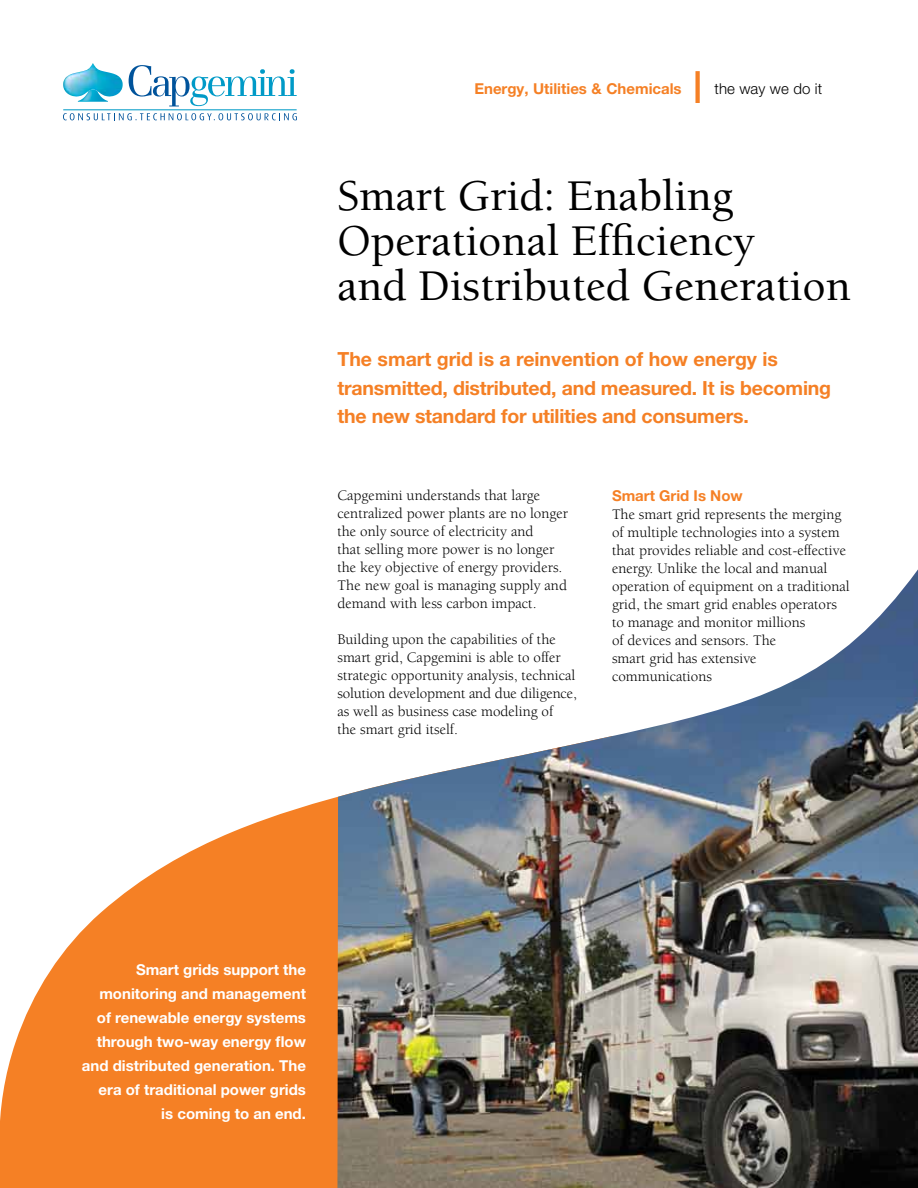
<style>
.page{position:relative;width:918px;height:1188px;background:#fff}
.page>*{position:absolute;margin:0;border:0;box-sizing:border-box;transform-origin:0 0}
.t1{font:500 45px/45px "Berkeley";color:#000}
.t2{font:700 19.5px/28.5px "Helvetica Neue";letter-spacing:-.01em;color:#f58025}
.t3{font:15px/18px "Berkeley";color:#000}
.t4{font:700 15px/24px "Helvetica Neue";color:#fff;text-align:right}
.t5{font:700 15px "Helvetica Neue";color:#f58025}
.t6{font:300 15px "Helvetica Neue";color:#000}
</style>
<div class="page">
<div style="left:695px;top:71px;width:5px;height:32px;background:#f58025"></div>
<img style="left:78px;top:97px;width:30px;height:5px">
<img style="left:63px;top:63px;width:60px;height:34px">
<svg style="left:129px;top:65px;width:168px;height:41px"></svg>
<svg style="left:63px;top:113px;width:234px;height:7px"></svg>
<hr style="left:63px;top:109px;width:234px;height:1px;background:#009ac7">
<img style="left:0;top:796px;width:918px;height:392px">
<img style="left:338px;top:569px;width:580px;height:228px">
<p class="t5" style="left:474px;top:79px;width:209px">Energy, Utilities &amp; Chemicals</p>
<p class="t6" style="left:715px;top:80px;width:109px">the way we do it</p>
<h1 class="t1" style="left:338px;top:175px;width:515px">Smart Grid: Enabling<br>Operational Efficiency<br>and Distributed Generation</h1>
<h2 class="t2" style="left:338px;top:345px;width:495px">The smart grid is a reinvention of how energy is transmitted, distributed, and measured. It is becoming the new standard for utilities and consumers.</h2>
<p class="t3" style="left:338px;top:487px;width:232px">Capgemini understands that large centralized power plants are no longer the only source of electricity and<br>that selling more power is no longer the key objective of energy providers.<br>The new goal is managing supply and demand with less carbon impact.</p>
<p class="t3" style="left:338px;top:631px;width:241px">Building upon the capabilities of the smart grid, Capgemini is able to offer strategic opportunity analysis, technical solution development and due diligence, as well as business case modeling of<br>the smart grid itself.</p>
<p class="t5" style="left:612px;top:486px;width:132px">Smart Grid Is Now</p>
<p class="t3" style="left:612px;top:505px;width:239px">The smart grid represents the merging of multiple technologies into a system that provides reliable and cost-effective energy. Unlike the local and manual operation of equipment on a traditional grid, the smart grid enables operators to manage and monitor millions<br>of devices and sensors. The<br>smart grid has extensive communications</p>
<p class="t4" style="left:82px;top:957px;width:226px">Smart grids support the monitoring and management of renewable energy systems through two-way energy flow and distributed generation. The era of traditional power grids<br>is coming to an end.</p>
</div>
